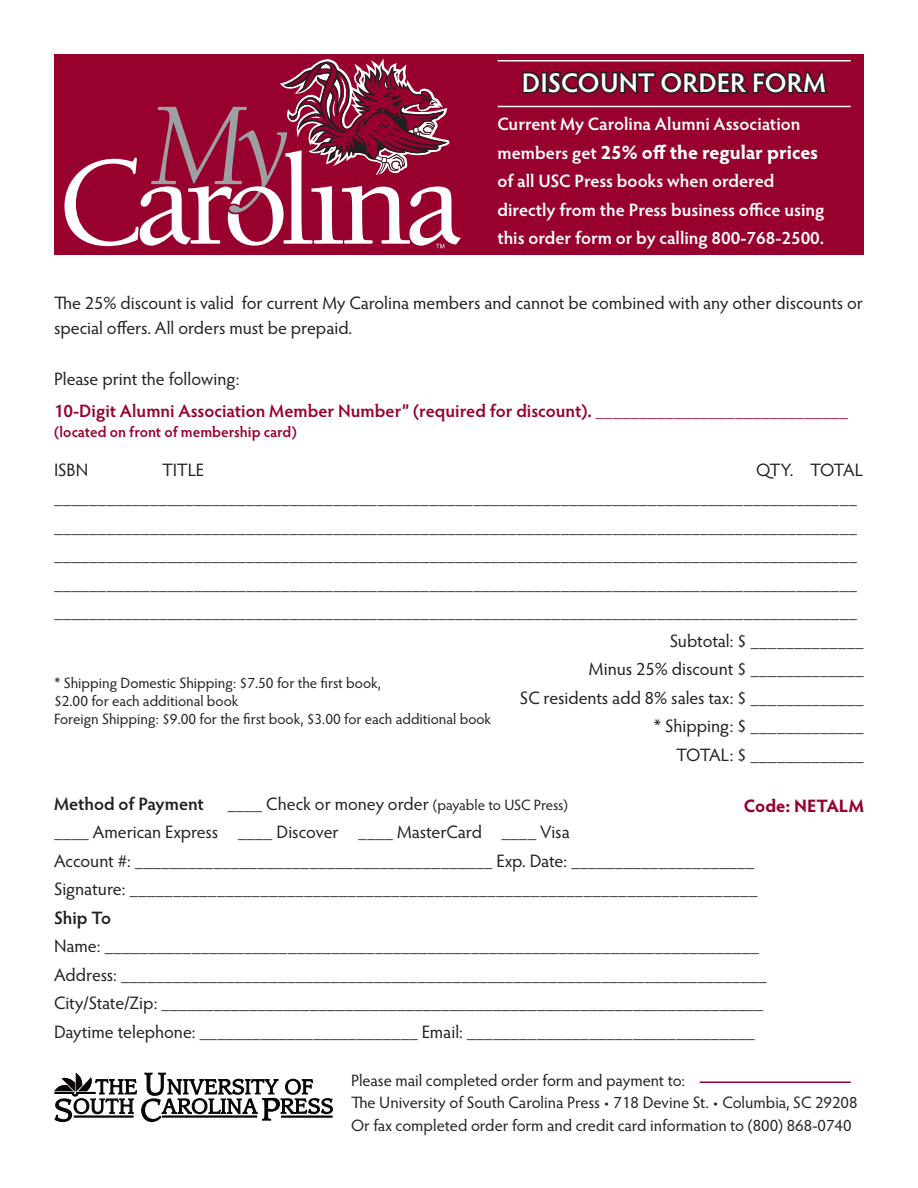
<style>
.page{position:relative;width:918px;height:1188px;background:#fff}
.page>*{position:absolute;margin:0;border:0;box-sizing:border-box;transform-origin:0 0}
.t1{font:600 27px "Hypatia Sans Pro";color:#fff}
.t2{font:700 19.5px "Hypatia Sans Pro";letter-spacing:-.005em;color:#fff}
.t3{font:18px/25.5px "Hypatia Sans Pro";letter-spacing:-.005em;color:#231f20}
.t4{font:600 18px/28.5px "Hypatia Sans Pro";color:#fff}
.t5{font:600 18px "Hypatia Sans Pro";color:#98012d}
.t6{font:600 18px "Hypatia Sans Pro";color:#231f20}
.t7{font:700 18px "Hypatia Sans Pro";color:#98012d}
.t8{font:18px "Hypatia Sans Pro";letter-spacing:-.05em;color:#231f20}
.t9{font:16.5px/22.5px "Hypatia Sans Pro";color:#231f20}
.t10{font:15px/18px "Hypatia Sans Pro";color:#231f20}
.t11{font:600 15px "Hypatia Sans Pro";color:#98012d}
.s1{font-weight:600;font-size:18px}
.s2{font-size:15px}
</style>
<div class="page">
<div style="left:54px;top:54px;width:810px;height:200px;background:#98012d"></div>
<svg style="left:54px;top:1072px;width:279px;height:51px"></svg>
<svg style="left:65px;top:59px;width:396px;height:189px"></svg>
<svg style="left:522px;top:71px;width:305px;height:23px"></svg>
<hr style="left:498px;top:60px;width:353px;height:2px;background:#fff">
<hr style="left:498px;top:106px;width:353px;height:1px;background:#fff">
<hr style="left:700px;top:1082px;width:151px;height:1px;background:#98012d">
<p class="t1" style="left:522px;top:64px;width:305px">DISCOUNT ORDER FORM</p>
<p class="t4" style="left:497px;top:109px;width:304px">Current My Carolina Alumni Association</p>
<p class="t2" style="left:497px;top:138px;width:322px"><span class="s1">members get</span> 25% off the regular prices</p>
<p class="t4" style="left:497px;top:166px;width:328px">of all USC Press books when ordered directly from the Press business office using this order form or by calling 800-768-2500.</p>
<p class="t3" style="left:54px;top:289px;width:811px">The 25% discount is valid for current My Carolina members and cannot be combined with any other discounts or special offers. All orders must be prepaid.</p>
<p class="t3" style="left:54px;top:366px;width:187px">Please print the following:</p>
<p class="t5" style="left:54px;top:399px;width:796px">10-Digit Alumni Association Member Number” (required for discount). _____________________________</p>
<p class="t11" style="left:54px;top:421px;width:244px">(located on front of membership card)</p>
<p class="t3" style="left:54px;top:457px;width:36px">ISBN</p>
<p class="t3" style="left:162px;top:457px;width:44px">TITLE</p>
<p class="t8" style="left:756px;top:458px;width:109px">QTY. TOTAL</p>
<p class="t3" style="left:54px;top:485px;width:805px">____________________________________________________________________________________________</p>
<p class="t3" style="left:54px;top:514px;width:805px">____________________________________________________________________________________________</p>
<p class="t3" style="left:54px;top:542px;width:805px">____________________________________________________________________________________________</p>
<p class="t3" style="left:54px;top:571px;width:805px">____________________________________________________________________________________________</p>
<p class="t3" style="left:54px;top:599px;width:805px">____________________________________________________________________________________________</p>
<p class="t3" style="left:670px;top:628px;width:196px">Subtotal: $ _____________</p>
<p class="t3" style="left:589px;top:656px;width:277px">Minus 25% discount $ _____________</p>
<p class="t3" style="left:520px;top:685px;width:346px">SC residents add 8% sales tax: $ _____________</p>
<p class="t3" style="left:653px;top:713px;width:212px">* Shipping: $ _____________</p>
<p class="t3" style="left:676px;top:742px;width:189px">TOTAL: $ _____________</p>
<p class="t7" style="left:744px;top:793px;width:122px">Code: NETALM</p>
<p class="t10" style="left:54px;top:673px;width:328px">* Shipping Domestic Shipping: $7.50 for the first book, $2.00 for each additional book</p>
<p class="t10" style="left:54px;top:709px;width:439px">Foreign Shipping: $9.00 for the first book, $3.00 for each additional book</p>
<p class="t6" style="left:54px;top:791px;width:151px">Method of Payment</p>
<p class="t3" style="left:227px;top:790px;width:342px">____ Check or money order <span class="s2">(payable to USC Press)</span></p>
<p class="t3" style="left:54px;top:819px;width:517px">____ American Express ____ Discover ____ MasterCard ____ Visa</p>
<p class="t3" style="left:54px;top:847px;width:702px">Account #: _________________________________________ Exp. Date: _____________________</p>
<p class="t3" style="left:54px;top:876px;width:705px">Signature: ________________________________________________________________________</p>
<p class="t6" style="left:54px;top:905px;width:59px">Ship To</p>
<p class="t3" style="left:54px;top:933px;width:707px">Name: ___________________________________________________________________________</p>
<p class="t3" style="left:54px;top:961px;width:714px">Address: __________________________________________________________________________</p>
<p class="t3" style="left:54px;top:990px;width:711px">City/State/Zip: _____________________________________________________________________</p>
<p class="t3" style="left:54px;top:1018px;width:702px">Daytime telephone: _________________________ Email: _________________________________</p>
<p class="t9" style="left:351px;top:1068px;width:508px">Please mail completed order form and payment to:<br>The University of South Carolina Press • 718 Devine St. • Columbia, SC 29208<br>Or fax completed order form and credit card information to (800) 868-0740</p>
</div>
